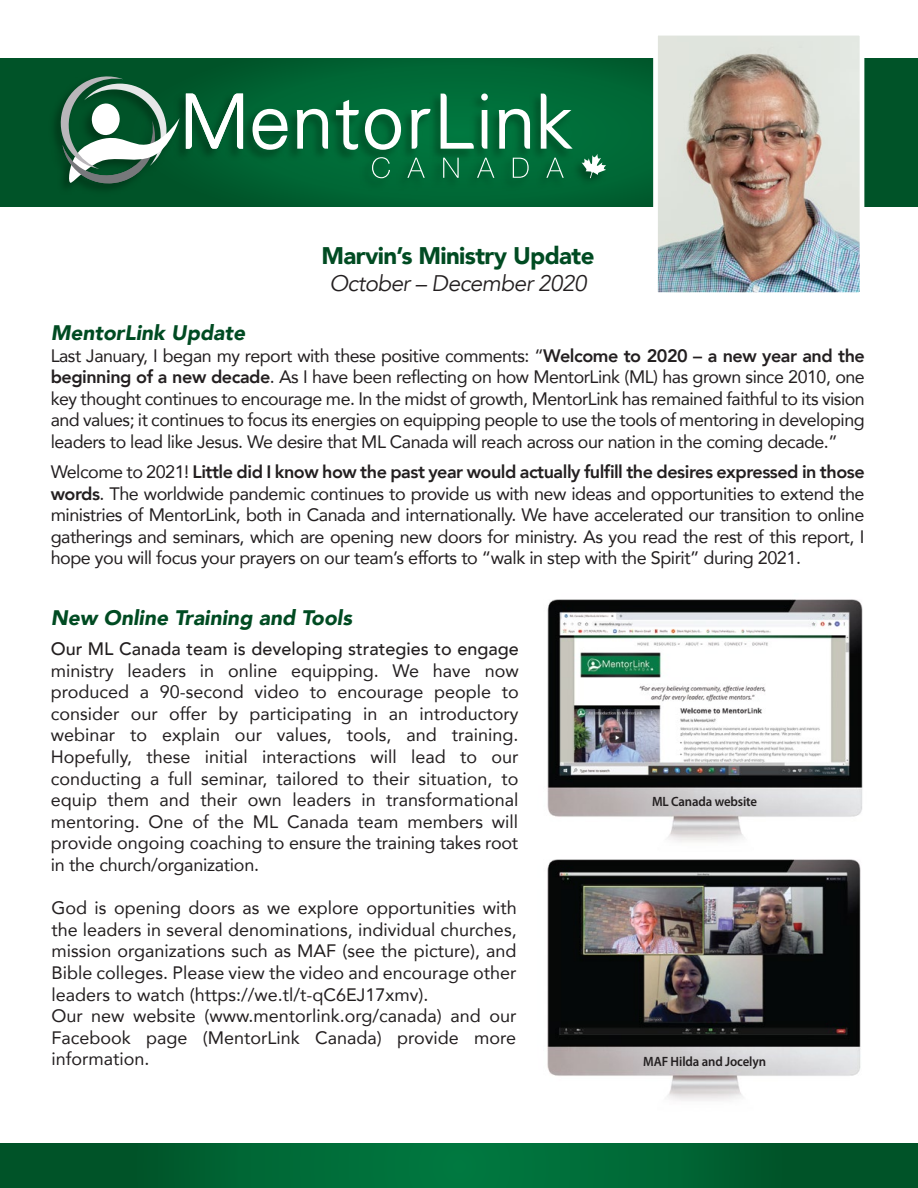
<style>
.page{position:relative;width:918px;height:1188px;background:#fff}
.page>*{position:absolute;margin:0;border:0;box-sizing:border-box;transform-origin:0 0}
.t1{font:900 24px "Avenir";letter-spacing:-.025em;color:#004b22}
.t2{font:italic 22.5px "Avenir";letter-spacing:-.025em;color:#231f20}
.t3{font:italic 900 21px "Avenir";color:#004b22}
.t4{font:18px/21.6px "Avenir";color:#231f20;text-align:justify}
.t5{font:500 18px "Avenir";color:#231f20}
.t6{font:600 13.5px "Myriad Pro";letter-spacing:-.01em;color:#231f20;scale:.95 1}
.s1{font-weight:800}
</style>
<div class="page">
<svg style="left:0;top:58px;width:918px;height:148px;background:#005d2f"></svg>
<svg style="left:0;top:1144px;width:918px;height:44px;background:#006232"></svg>
<img style="left:184px;top:89px;width:393px;height:76px">
<svg style="left:499px;top:109px;width:31px;height:40px"></svg>
<svg style="left:186px;top:94px;width:57px;height:55px"></svg>
<svg style="left:365px;top:109px;width:36px;height:40px"></svg>
<svg style="left:297px;top:109px;width:31px;height:40px"></svg>
<svg style="left:253px;top:109px;width:35px;height:41px"></svg>
<svg style="left:336px;top:100px;width:23px;height:50px"></svg>
<svg style="left:411px;top:109px;width:19px;height:40px"></svg>
<svg style="left:441px;top:94px;width:33px;height:55px"></svg>
<svg style="left:541px;top:94px;width:32px;height:55px"></svg>
<svg style="left:481px;top:93px;width:7px;height:56px"></svg>
<img style="left:357px;top:149px;width:254px;height:45px">
<svg style="left:372px;top:157px;width:18px;height:21px"></svg>
<svg style="left:407px;top:158px;width:18px;height:20px"></svg>
<svg style="left:443px;top:158px;width:16px;height:20px"></svg>
<svg style="left:477px;top:158px;width:17px;height:20px"></svg>
<svg style="left:513px;top:158px;width:16px;height:20px"></svg>
<svg style="left:546px;top:158px;width:18px;height:20px"></svg>
<svg style="left:582px;top:154px;width:24px;height:24px"></svg>
<img style="left:659px;top:37px;width:199px;height:254px">
<div style="left:653px;top:31px;width:211px;height:266px;border:5px solid #fff"></div>
<div style="left:45px;top:72px;width:139px;height:127px;background:#005328"></div>
<svg style="left:54px;top:75px;width:126px;height:115px"></svg>
<img style="left:547px;top:859px;width:314px;height:242px">
<img style="left:547px;top:599px;width:316px;height:243px">
<h1 class="t1" style="left:322px;top:235px;width:274px">Marvin’s Ministry Update</h1>
<p class="t2" style="left:329px;top:269px;width:259px">October – December 2020</p>
<p class="t3" style="left:51px;top:315px;width:196px">MentorLink Update</p>
<p class="t4" style="left:51px;top:344px;width:816px">Last January, I began my report with these positive comments: “<span class="s1">Welcome to 2020 – a new year and the beginning of a new decade</span>. As I have been reflecting on how MentorLink (ML) has grown since 2010, one key thought continues to encourage me. In the midst of growth, MentorLink has remained faithful to its vision and values; it continues to focus its energies on equipping people to use the tools of mentoring in developing leaders to lead like Jesus. We desire that ML Canada will reach across our nation in the coming decade.”</p>
<p class="t4" style="left:51px;top:461px;width:815px">Welcome to 2021! <span class="s1">Little did I know how the past year would actually fulfill the desires expressed in those words</span>. The worldwide pandemic continues to provide us with new ideas and opportunities to extend the ministries of MentorLink, both in Canada and internationally. We have accelerated our transition to online gatherings and seminars, which are opening new doors for ministry. As you read the rest of this report, I hope you will focus your prayers on our team’s efforts to “walk in step with the Spirit” during 2021.</p>
<p class="t3" style="left:51px;top:600px;width:303px">New Online Training and Tools</p>
<p class="t5" style="left:51px;top:633px;width:470px">Our ML Canada team is developing strategies to engage</p>
<p class="t4" style="left:51px;top:659px;width:469px">ministry leaders in online equipping. We have now produced a 90-second video to encourage people to consider our offer by participating in an introductory webinar to explain our values, tools, and training.<br>Hopefully, these initial interactions will lead to our conducting a full seminar, tailored to their situation, to equip them and their own leaders in transformational mentoring. One of the ML Canada team members will provide ongoing coaching to ensure the training takes root in the church/organization.</p>
<p class="t4" style="left:51px;top:897px;width:467px;text-align:left">God is opening doors as we explore opportunities with the leaders in several denominations, individual churches, mission organizations such as MAF (see the picture), and Bible colleges. Please view the video and encourage other leaders to watch (https://we.tl/t-qC6EJ17xmv).<br>Our new website (www.mentorlink.org/canada) and our Facebook page (MentorLink Canada) provide more information.</p>
<p class="t6" style="left:652px;top:794px;width:112px">ML Canada website</p>
<p class="t6" style="left:643px;top:1054px;width:131px">MAF Hilda and Jocelyn</p>
</div>
